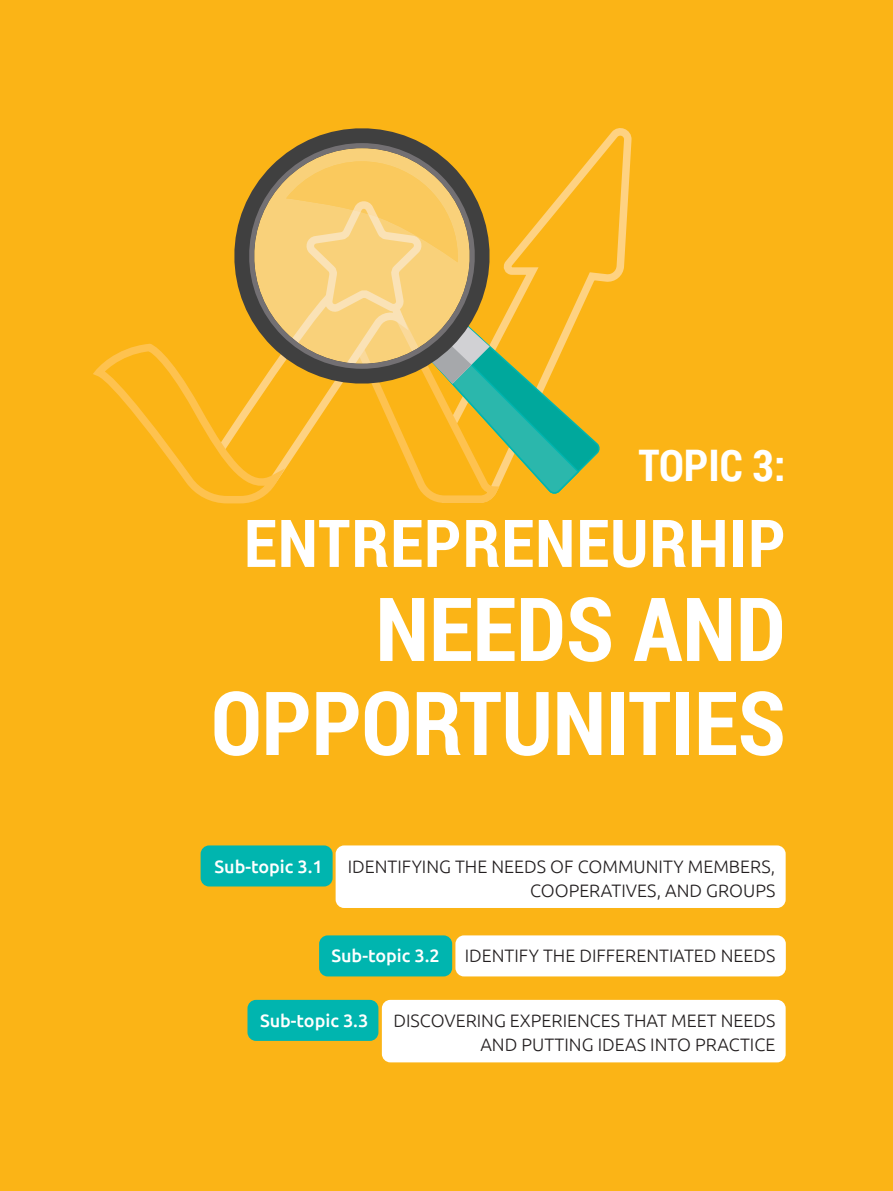
<style>
.page{position:relative;width:893px;height:1191px;background:#fbb416}
.page>*{position:absolute;margin:0;border:0;box-sizing:border-box;transform-origin:0 0}
.Жижиг_гарчиг{font:700 88.5px "Roboto Condensed";color:#fff}
.Жижиг_гарчиг-2{font:700 66px "Roboto Condensed";letter-spacing:.02em;color:#fff}
.Жижиг_гарчиг-3{font:700 43.5px "Roboto Condensed";color:#fff}
.U{font:300 18px/24px "Ubuntu";color:#231f20;text-align:right}
.U-2{font:500 18px "Ubuntu";color:#fff}
</style>
<div class="page">
<div style="left:201px;top:845px;width:132px;height:41px;background:#00b5af;border-radius:9px"></div>
<div style="left:247px;top:999px;width:131px;height:42px;background:#00b5af;border-radius:9px"></div>
<div style="left:319px;top:935px;width:133px;height:41px;background:#00b5af;border-radius:9px"></div>
<div style="left:455px;top:935px;width:331px;height:41px;background:#fff;border-radius:9px"></div>
<div style="left:336px;top:845px;width:450px;height:63px;background:#fff;border-radius:9px"></div>
<div style="left:382px;top:999px;width:404px;height:63px;background:#fff;border-radius:9px"></div>
<svg style="left:588px;top:128px;width:42px;height:154px"></svg>
<svg style="left:303px;top:128px;width:118px;height:15px;fill:#404040"></svg>
<svg style="left:276px;top:143px;width:171px;height:18px"></svg>
<svg style="left:93px;top:161px;width:509px;height:343px"></svg>
<p class="Жижиг_гарчиг-3" style="left:639px;top:435px;width:148px">TOPIC 3:</p>
<p class="Жижиг_гарчиг-2" style="left:244px;top:497px;width:543px">ENTREPRENEURHIP</p>
<p class="Жижиг_гарчиг" style="left:375px;top:567px;width:412px">NEEDS AND</p>
<p class="Жижиг_гарчиг" style="left:211px;top:661px;width:576px">OPPORTUNITIES</p>
<p class="U-2" style="left:214px;top:855px;width:110px">Sub-topic 3.1</p>
<p class="U" style="left:348px;top:854px;width:429px">IDENTIFYING THE NEEDS OF COMMUNITY MEMBERS,<br>COOPERATIVES, AND GROUPS</p>
<p class="U-2" style="left:331px;top:944px;width:110px">Sub-topic 3.2</p>
<p class="U" style="left:465px;top:943px;width:312px">IDENTIFY THE DIFFERENTIATED NEEDS</p>
<p class="U-2" style="left:260px;top:1009px;width:110px">Sub-topic 3.3</p>
<p class="U" style="left:393px;top:1008px;width:383px">DISCOVERING EXPERIENCES THAT MEET NEEDS<br>AND PUTTING IDEAS INTO PRACTICE</p>
</div>
